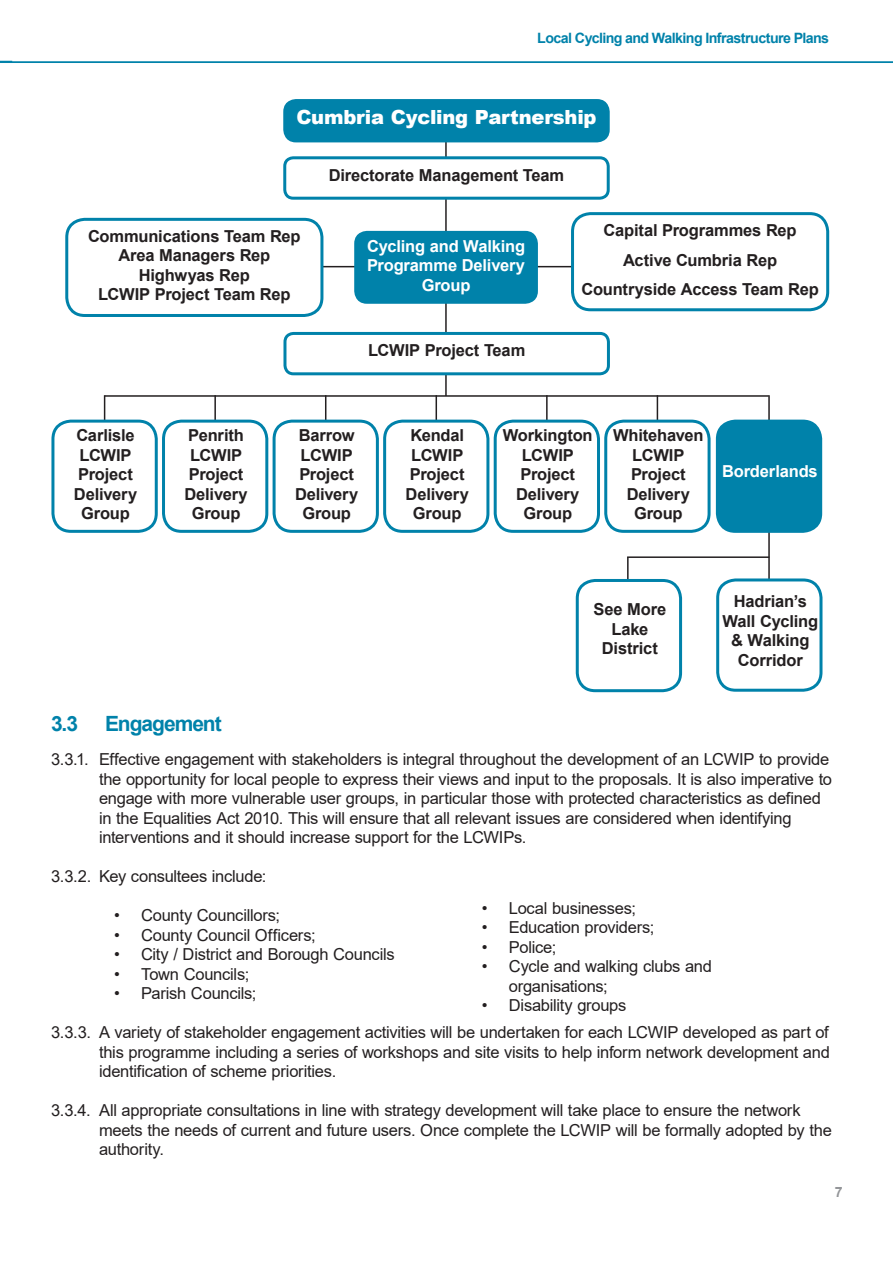
<style>
.page{position:relative;width:893px;height:1263px;background:#fff}
.page>*{position:absolute;margin:0;border:0;box-sizing:border-box;transform-origin:0 0}
.Section_Head{font:700 21px "Arial";letter-spacing:-.05em;color:#0082aa}
.t1{font:900 19.5px "Arial";letter-spacing:-.01em;color:#fff}
.t2{font:16.5px/19.5px "Arial";letter-spacing:-.015em;color:#231f20}
.t3{font:700 16.5px/19.5px "Arial";letter-spacing:-.01em;color:#231f20;text-align:center}
.t4{font:700 16.5px "Arial";letter-spacing:-.01em;color:#fff}
.t5{font:700 14.25px "Arial";letter-spacing:-.04em;color:#0082aa}
.t6{font:700 14.25px "Arial";color:#939598}
</style>
<div class="page">
<hr style="left:627px;top:557px;width:2px;height:113px;background:#231f20">
<hr style="left:104px;top:395px;width:1px;height:39px;background:#231f20">
<hr style="left:214px;top:395px;width:2px;height:39px;background:#231f20">
<hr style="left:325px;top:395px;width:1px;height:39px;background:#231f20">
<hr style="left:436px;top:395px;width:1px;height:39px;background:#231f20">
<hr style="left:546px;top:395px;width:2px;height:39px;background:#231f20">
<hr style="left:657px;top:395px;width:1px;height:39px;background:#231f20">
<hr style="left:768px;top:395px;width:2px;height:205px;background:#231f20">
<hr style="left:316px;top:266px;width:287px;height:1px;background:#231f20">
<div style="left:65px;top:218px;width:258px;height:99px;border:3px solid #0082aa;border-radius:18px"></div>
<hr style="left:445px;top:103px;width:2px;height:293px;background:#231f20">
<svg style="left:0;top:61px;width:12px;height:1px"></svg>
<hr style="left:0;top:62px;width:893px;height:1px;background:#0082aa">
<div style="left:572px;top:214px;width:256px;height:96px;background:#fff;border-radius:18px"></div>
<div style="left:571px;top:212px;width:258px;height:99px;border:3px solid #0082aa;border-radius:18px"></div>
<div style="left:285px;top:158px;width:323px;height:40px;background:#fff;border-radius:9px"></div>
<div style="left:283px;top:156px;width:327px;height:44px;border:3px solid #0082aa;border-radius:9px"></div>
<div style="left:283px;top:99px;width:327px;height:43px;background:#0082aa;border-radius:13px"></div>
<div style="left:354px;top:231px;width:184px;height:73px;background:#0082aa;border-radius:13px"></div>
<div style="left:285px;top:333px;width:323px;height:41px;background:#fff;border-radius:9px"></div>
<div style="left:283px;top:332px;width:327px;height:43px;border:3px solid #0082aa;border-radius:9px"></div>
<div style="left:53px;top:421px;width:103px;height:110px;background:#fff;border-radius:18px"></div>
<div style="left:51px;top:420px;width:107px;height:113px;border:3px solid #0082aa;border-radius:18px"></div>
<div style="left:164px;top:421px;width:103px;height:110px;background:#fff;border-radius:18px"></div>
<div style="left:162px;top:420px;width:106px;height:113px;border:3px solid #0082aa;border-radius:18px"></div>
<div style="left:274px;top:421px;width:103px;height:110px;background:#fff;border-radius:18px"></div>
<div style="left:273px;top:420px;width:106px;height:113px;border:3px solid #0082aa;border-radius:18px"></div>
<div style="left:385px;top:421px;width:103px;height:110px;background:#fff;border-radius:18px"></div>
<div style="left:383px;top:420px;width:106px;height:113px;border:3px solid #0082aa;border-radius:18px"></div>
<div style="left:495px;top:421px;width:103px;height:110px;background:#fff;border-radius:18px"></div>
<div style="left:494px;top:420px;width:106px;height:113px;border:3px solid #0082aa;border-radius:18px"></div>
<div style="left:606px;top:421px;width:103px;height:110px;background:#fff;border-radius:18px"></div>
<div style="left:604px;top:420px;width:107px;height:113px;border:3px solid #0082aa;border-radius:18px"></div>
<div style="left:717px;top:421px;width:104px;height:110px;background:#0082aa;border-radius:18px"></div>
<div style="left:716px;top:420px;width:106px;height:113px;border:3px solid #0082aa;border-radius:18px"></div>
<hr style="left:105px;top:395px;width:664px;height:2px;background:#231f20">
<div style="left:718px;top:580px;width:103px;height:110px;background:#fff;border-radius:18px"></div>
<div style="left:716px;top:578px;width:106px;height:114px;border:3px solid #0082aa;border-radius:18px"></div>
<div style="left:577px;top:580px;width:104px;height:111px;background:#fff;border-radius:18px"></div>
<div style="left:576px;top:579px;width:106px;height:113px;border:3px solid #0082aa;border-radius:18px"></div>
<hr style="left:627px;top:556px;width:142px;height:2px;background:#231f20">
<p class="t5" style="left:537px;top:28px;width:293px">Local Cycling and Walking Infrastructure Plans</p>
<p class="t1" style="left:296px;top:103px;width:302px">Cumbria Cycling Partnership</p>
<p class="t3" style="left:88px;top:226px;width:214px">Communications Team Rep</p>
<p class="t3" style="left:118px;top:246px;width:154px">Area Managers Rep</p>
<p class="t3" style="left:139px;top:265px;width:113px">Highwyas Rep</p>
<p class="t3" style="left:98px;top:285px;width:194px">LCWIP Project Team Rep</p>
<p class="t3" style="left:329px;top:165px;width:237px">Directorate Management Team</p>
<p class="t4" style="left:367px;top:234px;width:160px">Cycling and Walking</p>
<p class="t4" style="left:367px;top:254px;width:160px">Programme Delivery</p>
<p class="t4" style="left:422px;top:273px;width:50px">Group</p>
<p class="t3" style="left:368px;top:341px;width:159px">LCWIP Project Team</p>
<p class="t3" style="left:604px;top:221px;width:195px">Capital Programmes Rep</p>
<p class="t3" style="left:623px;top:251px;width:156px">Active Cumbria Rep</p>
<p class="t3" style="left:581px;top:279px;width:239px">Countryside Access Team Rep</p>
<p class="t3" style="left:76px;top:426px;width:60px">Carlisle</p>
<p class="t3" style="left:79px;top:446px;width:54px">LCWIP</p>
<p class="t3" style="left:74px;top:465px;width:65px">Project<br>Delivery<br>Group</p>
<p class="t3" style="left:188px;top:426px;width:57px">Penrith</p>
<p class="t3" style="left:190px;top:446px;width:54px">LCWIP</p>
<p class="t3" style="left:184px;top:465px;width:65px">Project<br>Delivery<br>Group</p>
<p class="t3" style="left:299px;top:426px;width:57px">Barrow</p>
<p class="t3" style="left:301px;top:446px;width:54px">LCWIP</p>
<p class="t3" style="left:295px;top:465px;width:65px">Project<br>Delivery<br>Group</p>
<p class="t3" style="left:410px;top:426px;width:55px">Kendal</p>
<p class="t3" style="left:411px;top:446px;width:54px">LCWIP</p>
<p class="t3" style="left:406px;top:465px;width:65px">Project<br>Delivery<br>Group</p>
<p class="t3" style="left:503px;top:426px;width:91px">Workington</p>
<p class="t3" style="left:522px;top:446px;width:54px">LCWIP</p>
<p class="t3" style="left:516px;top:465px;width:65px">Project<br>Delivery<br>Group</p>
<p class="t3" style="left:613px;top:426px;width:92px">Whitehaven</p>
<p class="t3" style="left:632px;top:446px;width:54px">LCWIP</p>
<p class="t3" style="left:627px;top:465px;width:65px">Project<br>Delivery<br>Group</p>
<p class="t4" style="left:722px;top:459px;width:97px">Borderlands</p>
<p class="t3" style="left:594px;top:600px;width:74px">See More</p>
<p class="t3" style="left:611px;top:619px;width:38px">Lake</p>
<p class="t3" style="left:602px;top:639px;width:58px">District</p>
<p class="t3" style="left:722px;top:592px;width:97px">Hadrian’s<br>Wall Cycling &amp; Walking<br>Corridor</p>
<p class="Section_Head" style="left:51px;top:708px;width:29px">3.3</p>
<p class="Section_Head" style="left:105px;top:708px;width:118px">Engagement</p>
<p class="t2" style="left:99px;top:749px;width:734px;text-indent:-48px">3.3.1. Effective engagement with stakeholders is integral throughout the development of an LCWIP to provide the opportunity for local people to express their views and input to the proposals. It is also imperative to engage with more vulnerable user groups, in particular those with protected characteristics as defined in the Equalities Act 2010. This will ensure that all relevant issues are considered when identifying interventions and it should increase support for the LCWIPs.</p>
<p class="t2" style="left:51px;top:866px;width:217px">3.3.2. Key consultees include:</p>
<p class="t2" style="left:114px;top:905px;width:168px">• County Councillors;</p>
<p class="t2" style="left:114px;top:925px;width:203px">• County Council Officers;</p>
<p class="t2" style="left:114px;top:944px;width:282px">• City / District and Borough Councils</p>
<p class="t2" style="left:114px;top:964px;width:137px">• Town Councils;</p>
<p class="t2" style="left:114px;top:983px;width:144px">• Parish Councils;</p>
<p class="t2" style="left:99px;top:1022px;width:732px;text-align:justify;text-indent:-48px">3.3.3. A variety of stakeholder engagement activities will be undertaken for each LCWIP developed as part of this programme including a series of workshops and site visits to help inform network development and identification of scheme priorities.</p>
<p class="t2" style="left:99px;top:1100px;width:734px;text-indent:-48px">3.3.4. All appropriate consultations in line with strategy development will take place to ensure the network meets the needs of current and future users. Once complete the LCWIP will be formally adopted by the authority.</p>
<p class="t2" style="left:482px;top:898px;width:156px">• Local businesses;</p>
<p class="t2" style="left:482px;top:917px;width:174px">• Education providers;</p>
<p class="t2" style="left:482px;top:937px;width:76px">• Police;</p>
<p class="t2" style="left:509px;top:956px;width:205px;text-indent:-27px">• Cycle and walking clubs and organisations;</p>
<p class="t2" style="left:482px;top:995px;width:146px">• Disability groups</p>
<p class="t6" style="left:835px;top:1182px;width:9px">7</p>
</div>
